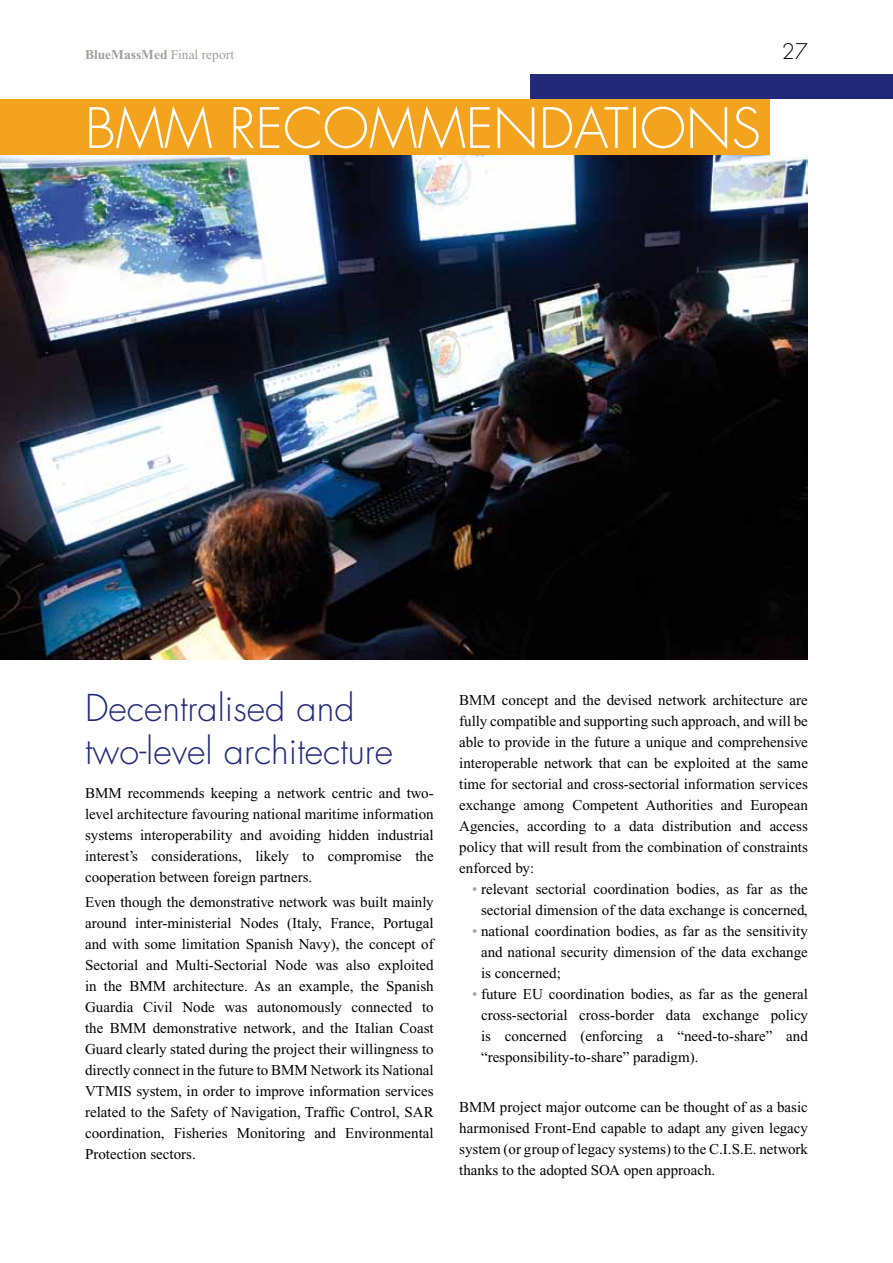
<style>
.page{position:relative;width:893px;height:1263px;background:#fff}
.page>*{position:absolute;margin:0;border:0;box-sizing:border-box;transform-origin:0 0}
.t1{font:300 54px "Futura";color:#fff}
.t2{font:300 36px/43.2px "Futura";color:#222978}
.t3{font:300 21px "Futura";color:#000}
.t4{font:15px/21px "Times New Roman";color:#000;text-align:justify}
.t5{font:700 13.5px "Times New Roman";color:#a3a19d}
.s1{font-weight:400}
.s2{color:#a3a19d}
</style>
<div class="page">
<div style="left:0;top:99px;width:770px;height:56px;background:#f4a31e"></div>
<div style="left:530px;top:74px;width:363px;height:25px;background:#222978"></div>
<img style="left:0;top:155px;width:808px;height:504px">
<p class="t5" style="left:85px;top:47px;width:151px">BlueMassMed <span class="s1">Final report</span></p>
<h3 class="t3" style="left:782px;top:39px;width:28px">27</h3>
<h1 class="t1" style="left:85px;top:95px;width:677px">BMM recommendations</h1>
<h2 class="t2" style="left:85px;top:687px;width:310px">Decentralised and two-level architecture</h2>
<p class="t4" style="left:85px;top:782px;width:350px">BMM recommends keeping a network centric and two&shy;level architecture favouring national maritime information systems interoperability and avoiding hidden industrial interest’s considerations, likely to compromise the cooperation between foreign partners.</p>
<p class="t4" style="left:85px;top:891px;width:350px">Even though the demonstrative network was built mainly around inter-ministerial Nodes (Italy, France, Portugal and with some limitation Spanish Navy), the concept of Sectorial and Multi-Sectorial Node was also exploited in the BMM architecture. As an example, the Spanish Guardia Civil Node was autonomously connected to the BMM demonstrative network, and the Italian Coast Guard clearly stated during the project their willingness to directly connect in the future to BMM Network its National VTMIS system, in order to improve information services related to the Safety of Navigation, Traffic Control, SAR coordination, Fisheries Monitoring and Environmental Protection sectors.</p>
<p class="t4" style="left:459px;top:689px;width:350px">BMM concept and the devised network architecture are fully compatible and supporting such approach, and will be able to provide in the future a unique and comprehensive interoperable network that can be exploited at the same time for sectorial and cross-sectorial information services exchange among Competent Authorities and European Agencies, according to a data distribution and access policy that will result from the combination of constraints enforced by:</p>
<p class="t4" style="left:472px;top:878px;width:337px;text-align:center"><span class="s2">•</span> relevant sectorial coordination bodies, as far as the sectorial dimension of the data exchange is concerned,</p>
<p class="t4" style="left:481px;top:920px;width:328px;text-indent:-9px"><span class="s2">•</span> national coordination bodies, as far as the sensitivity and national security dimension of the data exchange is concerned;</p>
<p class="t4" style="left:481px;top:983px;width:328px;text-indent:-9px"><span class="s2">•</span> future EU coordination bodies, as far as the general cross-sectorial cross-border data exchange policy is concerned (enforcing a “need-to-share” and “responsibility-to-share” paradigm).</p>
<p class="t4" style="left:459px;top:1097px;width:350px">BMM project major outcome can be thought of as a basic harmonised Front-End capable to adapt any given legacy system (or group of legacy systems) to the C.I.S.E. network thanks to the adopted SOA open approach.</p>
</div>
